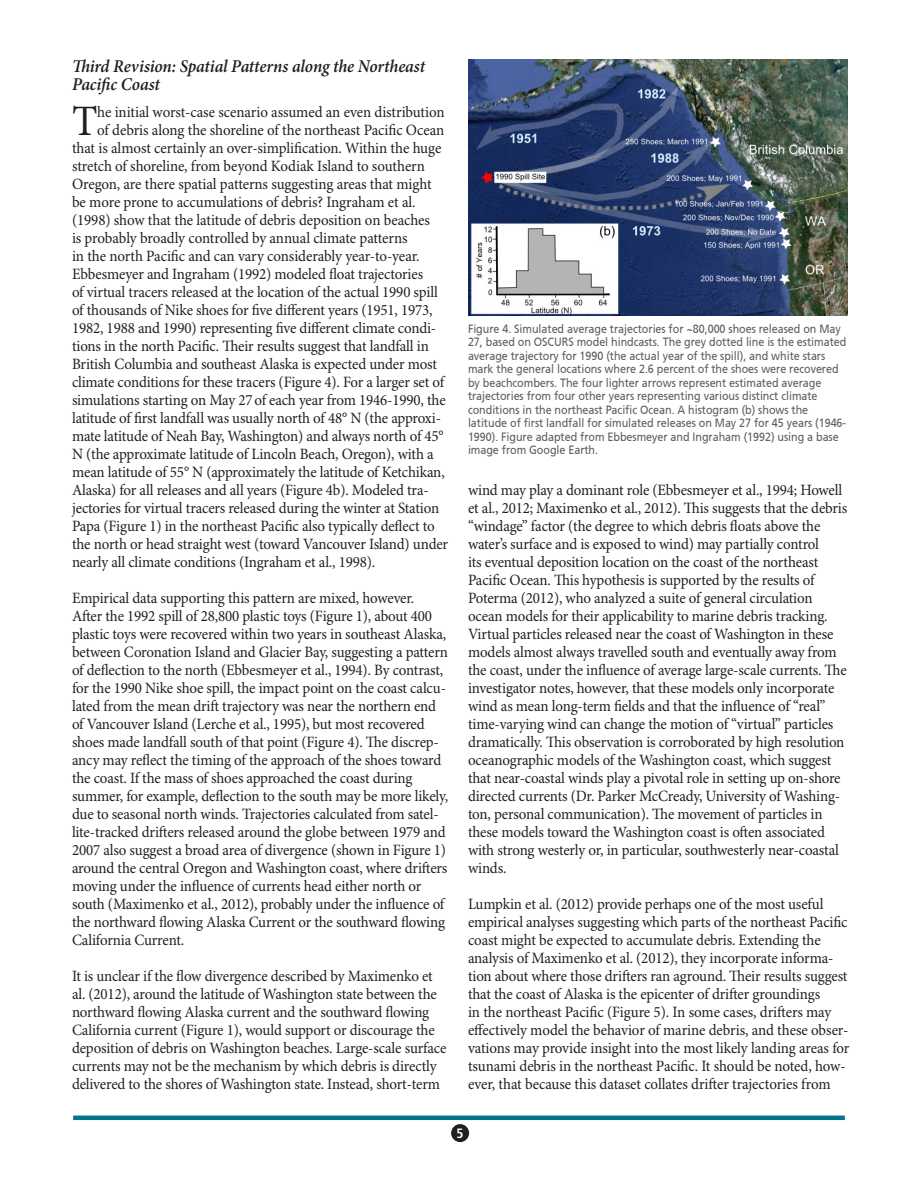
<style>
.page{position:relative;width:918px;height:1188px;background:#fff}
.page>*{position:absolute;margin:0;border:0;box-sizing:border-box;transform-origin:0 0}
.Body_Text{font:43.5px "Minion Pro";color:#231f20;scale:.95 1}
.sub_Minion{font:italic 600 18px/18px "Minion Pro";letter-spacing:-.01em;color:#231f20;scale:.95 1}
.Body_Text-2{font:15.75px/18px "Minion Pro";letter-spacing:-.01em;color:#231f20;scale:.95 1}
.t1{font:700 condensed 13.5px "Frutiger";color:#fff}
.Capt2{font:12px/13.5px "Frutiger CE";letter-spacing:-.005em;color:#5f5f62;scale:.9 1}
</style>
<div class="page">
<hr style="left:73px;top:1116px;width:772px;height:4px;background:#00768a">
<div style="left:451px;top:1124px;width:18px;height:18px;background:#231f20;border-radius:50%"></div>
<img style="left:468px;top:59px;width:379px;height:257px">
<p class="sub_Minion" style="left:72px;top:58px;width:373px">Third Revision: Spatial Patterns along the Northeast<br>Pacific Coast</p>
<p class="Body_Text" style="left:72px;top:96px;width:28px">T</p>
<p class="Body_Text-2" style="left:97px;top:104px;width:367px">he initial worst-case scenario assumed an even distribution</p>
<p class="Body_Text-2" style="left:97px;top:122px;width:367px">of debris along the shoreline of the northeast Pacific Ocean</p>
<p class="Body_Text-2" style="left:72px;top:140px;width:390px">that is almost certainly an over-simplification. Within the huge</p>
<p class="Body_Text-2" style="left:72px;top:158px;width:373px">stretch of shoreline, from beyond Kodiak Island to southern</p>
<p class="Body_Text-2" style="left:72px;top:176px;width:380px">Oregon, are there spatial patterns suggesting areas that might</p>
<p class="Body_Text-2" style="left:72px;top:194px;width:363px">be more prone to accumulations of debris? Ingraham et al.</p>
<p class="Body_Text-2" style="left:72px;top:212px;width:378px">(1998) show that the latitude of debris deposition on beaches</p>
<p class="Body_Text-2" style="left:72px;top:230px;width:355px">is probably broadly controlled by annual climate patterns</p>
<p class="Body_Text-2" style="left:72px;top:248px;width:367px">in the north Pacific and can vary considerably year-to-year.</p>
<p class="Body_Text-2" style="left:72px;top:266px;width:371px">Ebbesmeyer and Ingraham (1992) modeled float trajectories</p>
<p class="Body_Text-2" style="left:72px;top:284px;width:387px">of virtual tracers released at the location of the actual 1990 spill</p>
<p class="Body_Text-2" style="left:72px;top:302px;width:381px">of thousands of Nike shoes for five different years (1951, 1973,</p>
<p class="Body_Text-2" style="left:72px;top:320px;width:385px">1982, 1988 and 1990) representing five different climate condi-</p>
<p class="Body_Text-2" style="left:72px;top:338px;width:377px">tions in the north Pacific. Their results suggest that landfall in</p>
<p class="Body_Text-2" style="left:72px;top:356px;width:386px">British Columbia and southeast Alaska is expected under most</p>
<p class="Body_Text-2" style="left:72px;top:374px;width:393px">climate conditions for these tracers (Figure 4). For a larger set of</p>
<p class="Body_Text-2" style="left:72px;top:392px;width:395px">simulations starting on May 27of each year from 1946-1990, the</p>
<p class="Body_Text-2" style="left:72px;top:410px;width:390px">latitude of first landfall was usually north of 48° N (the approxi-</p>
<p class="Body_Text-2" style="left:72px;top:428px;width:393px">mate latitude of Neah Bay, Washington) and always north of 45°</p>
<p class="Body_Text-2" style="left:72px;top:446px;width:382px">N (the approximate latitude of Lincoln Beach, Oregon), with a</p>
<p class="Body_Text-2" style="left:72px;top:464px;width:394px">mean latitude of 55° N (approximately the latitude of Ketchikan,</p>
<p class="Body_Text-2" style="left:72px;top:482px;width:377px">Alaska) for all releases and all years (Figure 4b). Modeled tra-</p>
<p class="Body_Text-2" style="left:72px;top:500px;width:388px">jectories for virtual tracers released during the winter at Station</p>
<p class="Body_Text-2" style="left:72px;top:518px;width:383px">Papa (Figure 1) in the northeast Pacific also typically deflect to</p>
<p class="Body_Text-2" style="left:72px;top:536px;width:397px">the north or head straight west (toward Vancouver Island) under</p>
<p class="Body_Text-2" style="left:72px;top:554px;width:321px">nearly all climate conditions (Ingraham et al., 1998).</p>
<p class="Body_Text-2" style="left:72px;top:590px;width:397px">Empirical data supporting this pattern are mixed, however.<br>After the 1992 spill of 28,800 plastic toys (Figure 1), about 400 plastic toys were recovered within two years in southeast Alaska, between Coronation Island and Glacier Bay, suggesting a pattern of deflection to the north (Ebbesmeyer et al., 1994). By contrast, for the 1990 Nike shoe spill, the impact point on the coast calcu&shy;lated from the mean drift trajectory was near the northern end of Vancouver Island (Lerche et al., 1995), but most recovered shoes made landfall south of that point (Figure 4). The discrep&shy;ancy may reflect the timing of the approach of the shoes toward the coast. If the mass of shoes approached the coast during summer, for example, deflection to the south may be more likely, due to seasonal north winds. Trajectories calculated from satel&shy;lite-tracked drifters released around the globe between 1979 and 2007 also suggest a broad area of divergence (shown in Figure 1) around the central Oregon and Washington coast, where drifters moving under the influence of currents head either north or south (Maximenko et al., 2012), probably under the influence of the northward flowing Alaska Current or the southward flowing California Current.</p>
<p class="Body_Text-2" style="left:72px;top:968px;width:396px">It is unclear if the flow divergence described by Maximenko et al. (2012), around the latitude of Washington state between the northward flowing Alaska current and the southward flowing California current (Figure 1), would support or discourage the deposition of debris on Washington beaches. Large-scale surface currents may not be the mechanism by which debris is directly delivered to the shores of Washington state. Instead, short-term</p>
<p class="Capt2" style="left:468px;top:322px;width:422px">Figure 4. Simulated average trajectories for ~80,000 shoes released on May 27, based on OSCURS model hindcasts. The grey dotted line is the estimated average trajectory for 1990 (the actual year of the spill), and white stars mark the general locations where 2.6 percent of the shoes were recovered by beachcombers. The four lighter arrows represent estimated average trajectories from four other years representing various distinct climate conditions in the northeast Pacific Ocean. A histogram (b) shows the latitude of first landfall for simulated releases on May 27 for 45 years (1946- 1990). Figure adapted from Ebbesmeyer and Ingraham (1992) using a base image from Google Earth.</p>
<p class="Body_Text-2" style="left:468px;top:482px;width:401px">wind may play a dominant role (Ebbesmeyer et al., 1994; Howell et al., 2012; Maximenko et al., 2012). This suggests that the debris “windage” factor (the degree to which debris floats above the water’s surface and is exposed to wind) may partially control<br>its eventual deposition location on the coast of the northeast Pacific Ocean. This hypothesis is supported by the results of Poterma (2012), who analyzed a suite of general circulation ocean models for their applicability to marine debris tracking.<br>Virtual particles released near the coast of Washington in these models almost always travelled south and eventually away from the coast, under the influence of average large-scale currents. The investigator notes, however, that these models only incorporate wind as mean long-term fields and that the influence of “real” time-varying wind can change the motion of “virtual” particles dramatically. This observation is corroborated by high resolution oceanographic models of the Washington coast, which suggest that near-coastal winds play a pivotal role in setting up on-shore directed currents (Dr. Parker McCready, University of Washing&shy;ton, personal communication). The movement of particles in these models toward the Washington coast is often associated with strong westerly or, in particular, southwesterly near-coastal winds.</p>
<p class="Body_Text-2" style="left:468px;top:896px;width:403px">Lumpkin et al. (2012) provide perhaps one of the most useful empirical analyses suggesting which parts of the northeast Pacific coast might be expected to accumulate debris. Extending the analysis of Maximenko et al. (2012), they incorporate informa&shy;tion about where those drifters ran aground. Their results suggest that the coast of Alaska is the epicenter of drifter groundings<br>in the northeast Pacific (Figure 5). In some cases, drifters may effectively model the behavior of marine debris, and these obser&shy;vations may provide insight into the most likely landing areas for tsunami debris in the northeast Pacific. It should be noted, how&shy;ever, that because this dataset collates drifter trajectories from</p>
<p class="t1" style="left:457px;top:1125px;width:9px">5</p>
</div>
